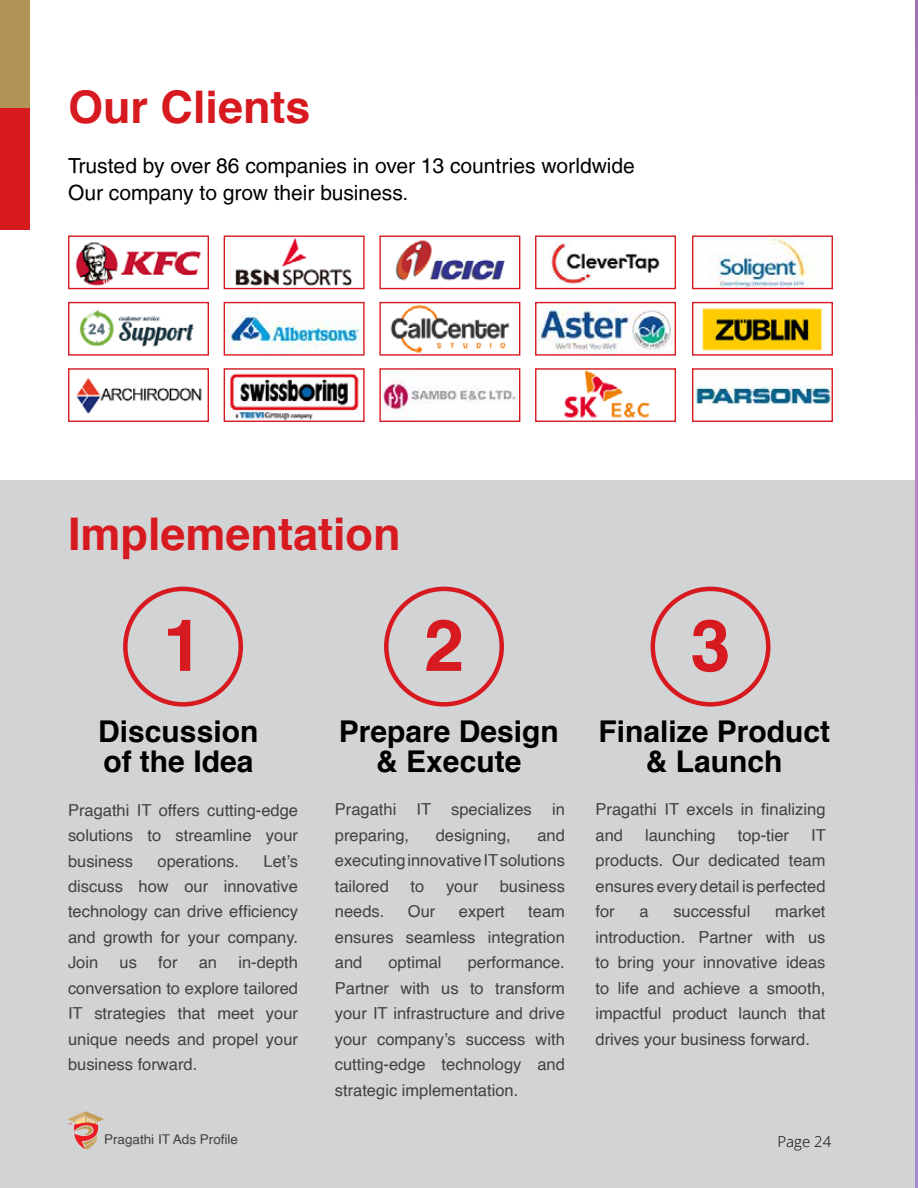
<style>
.page{position:relative;width:918px;height:1188px;background:#fff}
.page>*{position:absolute;margin:0;border:0;box-sizing:border-box;transform-origin:0 0}
.t1{font:700 72px "Helvetica";color:#d71920}
.t2{font:700 45px "Helvetica";color:#d71920}
.t3{font:700 30px/30px "Helvetica";color:#000;text-align:center}
.t4{font:21px/27px "Helvetica LT";color:#000}
.t5{font:16.5px/25.5px "Helvetica";color:#414042;text-align:justify}
.t6{font:300 15px "Open Sans";color:#000}
.t7{font:13.5px "Helvetica";color:#414042}
</style>
<div class="page">
<img style="left:75px;top:242px;width:126px;height:44px">
<div style="left:68px;top:236px;width:141px;height:53px;border:1px solid #d71920"></div>
<img style="left:76px;top:377px;width:126px;height:37px">
<div style="left:68px;top:368px;width:141px;height:54px;border:1px solid #d71920"></div>
<img style="left:395px;top:240px;width:110px;height:41px">
<div style="left:379px;top:236px;width:141px;height:53px;border:1px solid #d71920"></div>
<img style="left:381px;top:377px;width:137px;height:42px">
<div style="left:379px;top:368px;width:141px;height:54px;border:1px solid #d71920"></div>
<img style="left:235px;top:238px;width:118px;height:48px">
<div style="left:224px;top:236px;width:141px;height:53px;border:1px solid #d71920"></div>
<img style="left:229px;top:373px;width:130px;height:47px">
<div style="left:224px;top:368px;width:141px;height:54px;border:1px solid #d71920"></div>
<img style="left:551px;top:243px;width:109px;height:42px">
<div style="left:535px;top:236px;width:141px;height:53px;border:1px solid #d71920"></div>
<img style="left:564px;top:370px;width:86px;height:48px">
<div style="left:535px;top:368px;width:141px;height:54px;border:1px solid #d71920"></div>
<img style="left:710px;top:238px;width:103px;height:49px">
<div style="left:692px;top:236px;width:141px;height:53px;border:1px solid #d71920"></div>
<img style="left:694px;top:385px;width:137px;height:19px">
<div style="left:692px;top:368px;width:141px;height:54px;border:1px solid #d71920"></div>
<img style="left:79px;top:309px;width:115px;height:38px">
<div style="left:68px;top:302px;width:141px;height:54px;border:1px solid #d71920"></div>
<img style="left:390px;top:304px;width:120px;height:49px">
<div style="left:379px;top:302px;width:141px;height:54px;border:1px solid #d71920"></div>
<img style="left:226px;top:311px;width:136px;height:43px">
<div style="left:224px;top:302px;width:141px;height:54px;border:1px solid #d71920"></div>
<img style="left:537px;top:305px;width:136px;height:49px">
<div style="left:535px;top:302px;width:141px;height:54px;border:1px solid #d71920"></div>
<img style="left:702px;top:308px;width:121px;height:43px">
<div style="left:692px;top:302px;width:141px;height:54px;border:1px solid #d71920"></div>
<div style="left:0;top:480px;width:918px;height:708px;background:#d1d3d4"></div>
<div style="left:0;top:0;width:30px;height:115px;background:#b29456"></div>
<div style="left:0;top:108px;width:30px;height:121px;background:#d71920"></div>
<svg style="left:67px;top:1111px;width:37px;height:38px"></svg>
<div style="left:123px;top:587px;width:120px;height:120px;border:4px solid #d71920;border-radius:50%"></div>
<div style="left:384px;top:587px;width:120px;height:120px;border:4px solid #d71920;border-radius:50%"></div>
<div style="left:651px;top:587px;width:119px;height:120px;border:4px solid #d71920;border-radius:50%"></div>
<h2 class="t2" style="left:68px;top:71px;width:244px">Our Clients</h2>
<p class="t4" style="left:68px;top:152px;width:568px">Trusted by over 86 companies in over 13 countries worldwide<br>Our company to grow their business.</p>
<h2 class="t2" style="left:68px;top:498px;width:334px">Implementation</h2>
<h1 class="t1" style="left:163px;top:587px;width:42px">1</h1>
<h1 class="t1" style="left:424px;top:587px;width:42px">2</h1>
<h1 class="t1" style="left:690px;top:587px;width:42px">3</h1>
<h3 class="t3" style="left:98px;top:716px;width:162px;text-align:left">Discussion of the Idea</h3>
<h3 class="t3" style="left:339px;top:716px;width:222px">Prepare Design &amp; Execute</h3>
<h3 class="t3" style="left:598px;top:716px;width:233px">Finalize Product &amp; Launch</h3>
<p class="t5" style="left:68px;top:797px;width:232px">Pragathi IT offers cutting-edge solutions to streamline your business</p>
<p class="t5" style="left:68px;top:848px;width:232px;text-indent:195px">Let’s discuss how our innovative technology can drive efficiency and growth for your company.<br>Join</p>
<p class="t5" style="left:158px;top:848px;width:83px">operations.</p>
<p class="t5" style="left:120px;top:950px;width:19px">us</p>
<p class="t5" style="left:158px;top:950px;width:21px">for</p>
<p class="t5" style="left:199px;top:950px;width:20px">an</p>
<p class="t5" style="left:68px;top:950px;width:232px;text-indent:170px">in-depth conversation to explore tailored IT strategies that meet your unique needs and propel your business forward.</p>
<p class="t5" style="left:335px;top:797px;width:232px">Pragathi IT specializes in preparing,</p>
<p class="t5" style="left:335px;top:823px;width:232px;text-indent:202px">and executing innovative IT solutions tailored</p>
<p class="t5" style="left:436px;top:823px;width:77px">designing,</p>
<p class="t5" style="left:411px;top:874px;width:15px">to</p>
<p class="t5" style="left:446px;top:874px;width:34px">your</p>
<p class="t5" style="left:500px;top:874px;width:67px">business</p>
<p class="t5" style="left:335px;top:899px;width:51px">needs.</p>
<p class="t5" style="left:408px;top:899px;width:29px">Our</p>
<p class="t5" style="left:459px;top:899px;width:47px">expert</p>
<p class="t5" style="left:335px;top:899px;width:232px;text-indent:193px">team ensures seamless integration and</p>
<p class="t5" style="left:335px;top:950px;width:232px;text-indent:133px">performance.<br>Partner with us to transform your IT infrastructure and drive your company’s success with cutting-edge technology and strategic implementation.</p>
<p class="t5" style="left:388px;top:950px;width:55px">optimal</p>
<p class="t5" style="left:596px;top:797px;width:232px">Pragathi IT excels in finalizing and</p>
<p class="t5" style="left:645px;top:823px;width:72px">launching</p>
<p class="t5" style="left:738px;top:823px;width:53px">top-tier</p>
<p class="t5" style="left:596px;top:823px;width:232px;text-indent:216px">IT products. Our dedicated team ensures every detail is perfected for</p>
<p class="t5" style="left:639px;top:899px;width:11px">a</p>
<p class="t5" style="left:673px;top:899px;width:79px">successful</p>
<p class="t5" style="left:596px;top:899px;width:232px;text-indent:180px">market introduction. Partner with us to bring your innovative ideas to life and achieve a smooth, impactful product launch that drives your business forward.</p>
<p class="t7" style="left:104px;top:1129px;width:136px">Pragathi IT Ads Profile</p>
<p class="t6" style="left:777px;top:1131px;width:55px">Page 24</p>
</div>
